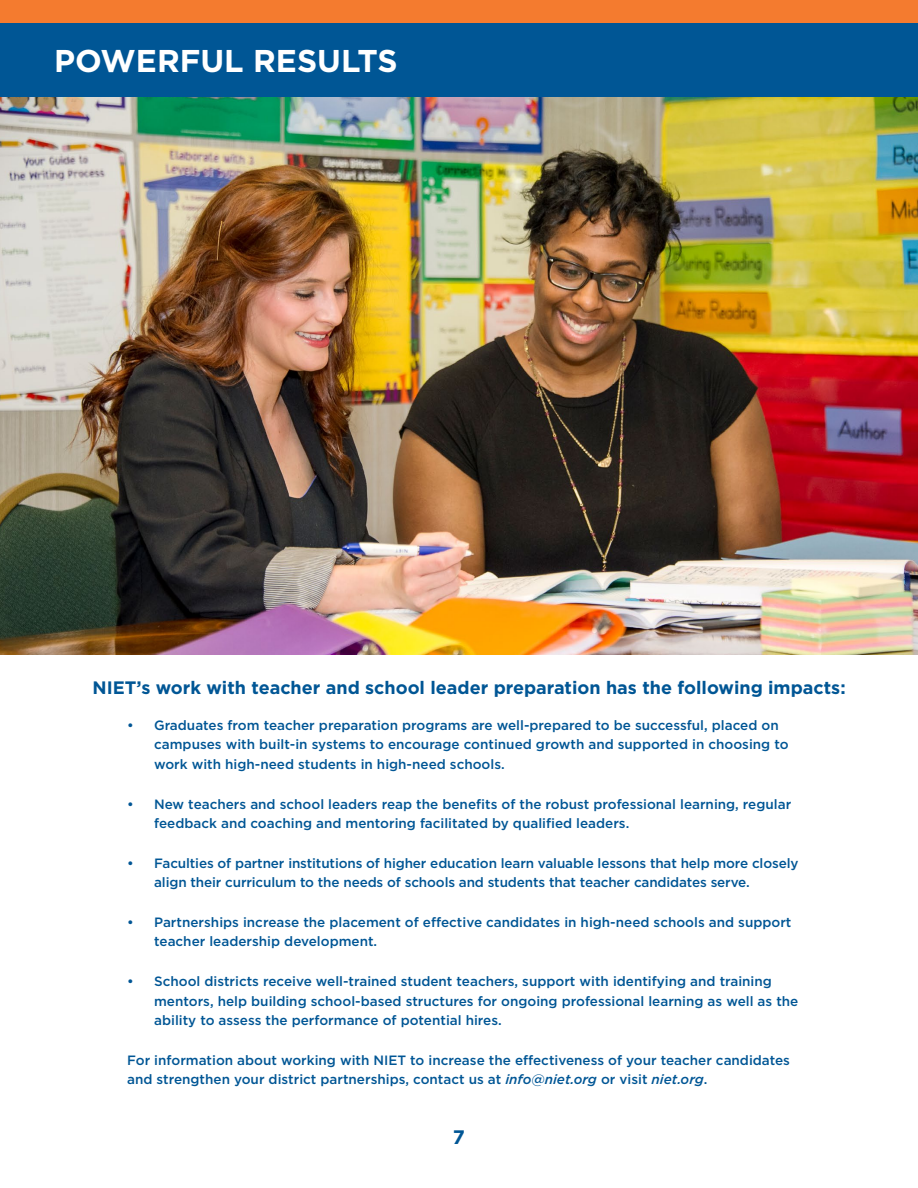
<style>
.page{position:relative;width:918px;height:1188px;background:#fff}
.page>*{position:absolute;margin:0;border:0;box-sizing:border-box;transform-origin:0 0}
.t1{font:700 31.5px "Gotham";color:#fff}
.t2{font:700 19.5px "Gotham";color:#005695}
.t3{font:700 18px "Gotham";color:#005695}
.t4{font:500 13.5px/19.5px "Gotham";color:#005695}
.s1{font-style:italic}
</style>
<div class="page">
<img style="left:0;top:97px;width:918px;height:557px">
<div style="left:0;top:22px;width:918px;height:75px;background:#005695"></div>
<div style="left:0;top:0;width:918px;height:23px;background:#f47b2f"></div>
<h1 class="t1" style="left:54px;top:40px;width:345px">POWERFUL RESULTS</h1>
<h3 class="t3" style="left:93px;top:676px;width:755px">NIET’s work with teacher and school leader preparation has the following impacts:</h3>
<p class="t4" style="left:154px;top:715px;width:636px;text-indent:-27px">• Graduates from teacher preparation programs are well-prepared to be successful, placed on campuses with built-in systems to encourage continued growth and supported in choosing to work with high-need students in high-need schools.</p>
<p class="t4" style="left:154px;top:794px;width:639px;text-indent:-27px">• New teachers and school leaders reap the benefits of the robust professional learning, regular feedback and coaching and mentoring facilitated by qualified leaders.</p>
<p class="t4" style="left:154px;top:853px;width:646px;text-indent:-27px">• Faculties of partner institutions of higher education learn valuable lessons that help more closely align their curriculum to the needs of schools and students that teacher candidates serve.</p>
<p class="t4" style="left:154px;top:912px;width:639px;text-indent:-27px">• Partnerships increase the placement of effective candidates in high-need schools and support teacher leadership development.</p>
<p class="t4" style="left:154px;top:972px;width:646px;text-indent:-27px">• School districts receive well-trained student teachers, support with identifying and training mentors, help building school-based structures for ongoing professional learning as well as the ability to assess the performance of potential hires.</p>
<p class="t4" style="left:127px;top:1050px;width:664px">For information about working with NIET to increase the effectiveness of your teacher candidates and strengthen your district partnerships, contact us at <span class="s1">info@niet.org</span> or visit <span class="s1">niet.org</span>.</p>
<h2 class="t2" style="left:453px;top:1124px;width:14px">7</h2>
</div>
